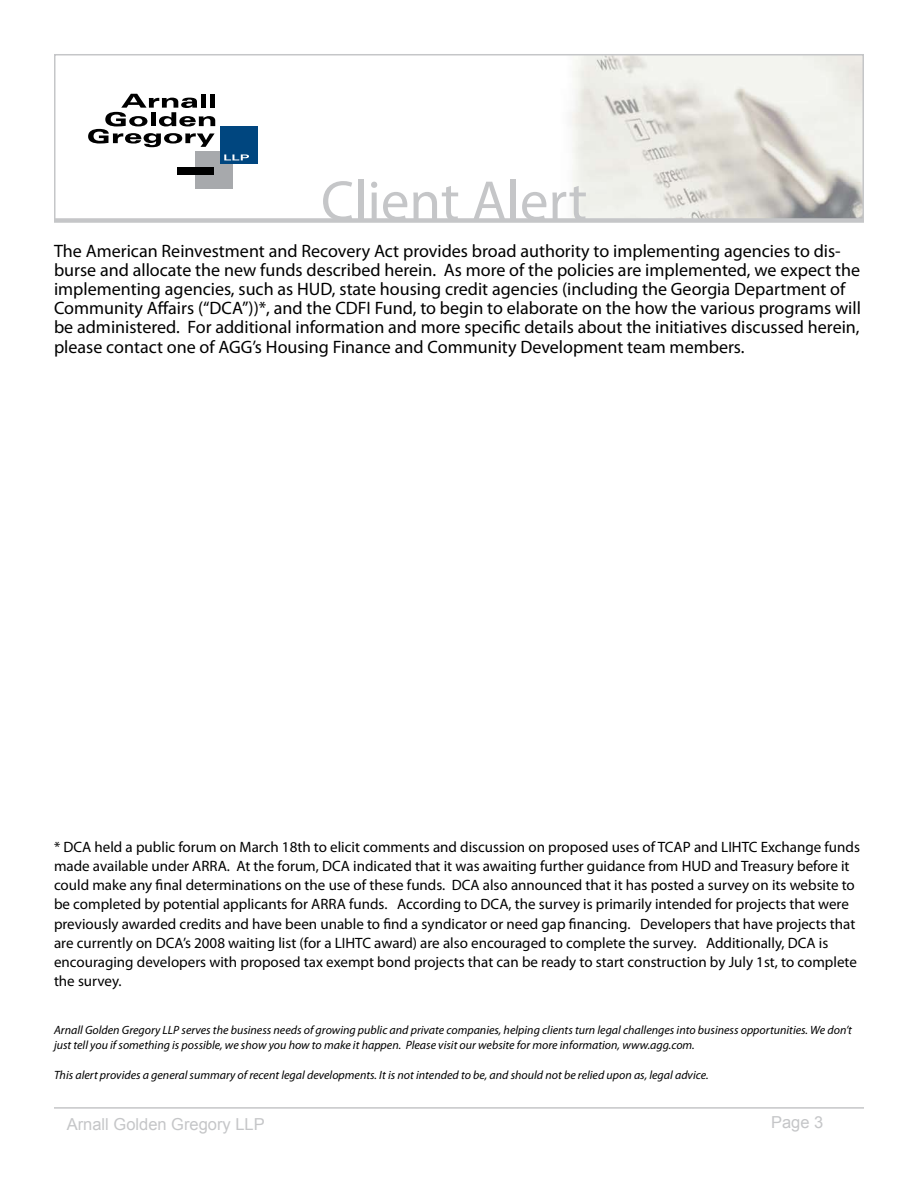
<style>
.page{position:relative;width:918px;height:1188px;background:#fff}
.page>*{position:absolute;margin:0;border:0;box-sizing:border-box;transform-origin:0 0}
.t1{font:57px "Myriad Pro";color:#c5c6c8}
.t2{font:18px/19.2px "Myriad Pro";color:#000}
.t3{font:16.5px "Arial";color:#c5c6c8}
.t4{font:15px/19.2px "Myriad Pro";color:#000}
.t5{font:italic 12px/15px "Myriad Pro";color:#000}
</style>
<div class="page">
<hr style="left:54px;top:1107px;width:810px;height:2px;background:#c5c6c8">
<div style="left:54px;top:218px;width:810px;height:5px;background:#d3d4d5"></div>
<svg style="left:54px;top:54px;width:810px;height:168px"></svg>
<h1 class="t1" style="left:321px;top:166px;width:268px">Client Alert</h1>
<p class="t2" style="left:54px;top:241px;width:809px">The American Reinvestment and Recovery Act provides broad authority to implementing agencies to dis&shy;burse and allocate the new funds described herein. As more of the policies are implemented, we expect the implementing agencies, such as HUD, state housing credit agencies (including the Georgia Department of Community Affairs (“DCA”))*, and the CDFI Fund, to begin to elaborate on the how the various programs will be administered. For additional information and more specific details about the initiatives discussed herein, please contact one of AGG’s Housing Finance and Community Development team members.</p>
<p class="t4" style="left:54px;top:837px;width:808px">* DCA held a public forum on March 18th to elicit comments and discussion on proposed uses of TCAP and LIHTC Exchange funds made available under ARRA. At the forum, DCA indicated that it was awaiting further guidance from HUD and Treasury before it could make any final determinations on the use of these funds. DCA also announced that it has posted a survey on its website to be completed by potential applicants for ARRA funds. According to DCA, the survey is primarily intended for projects that were previously awarded credits and have been unable to find a syndicator or need gap financing. Developers that have projects that are currently on DCA’s 2008 waiting list (for a LIHTC award) are also encouraged to complete the survey. Additionally, DCA is encouraging developers with proposed tax exempt bond projects that can be ready to start construction by July 1st, to complete the survey.</p>
<p class="t5" style="left:54px;top:1022px;width:800px">Arnall Golden Gregory LLP serves the business needs of growing public and private companies, helping clients turn legal challenges into business opportunities. We don’t just tell you if something is possible, we show you how to make it happen. Please visit our website for more information, www.agg.com.</p>
<p class="t5" style="left:54px;top:1067px;width:656px">This alert provides a general summary of recent legal developments. It is not intended to be, and should not be relied upon as, legal advice.</p>
<p class="t3" style="left:67px;top:1114px;width:200px">Arnall Golden Gregory LLP</p>
<p class="t3" style="left:771px;top:1111px;width:54px">Page 3</p>
</div>
